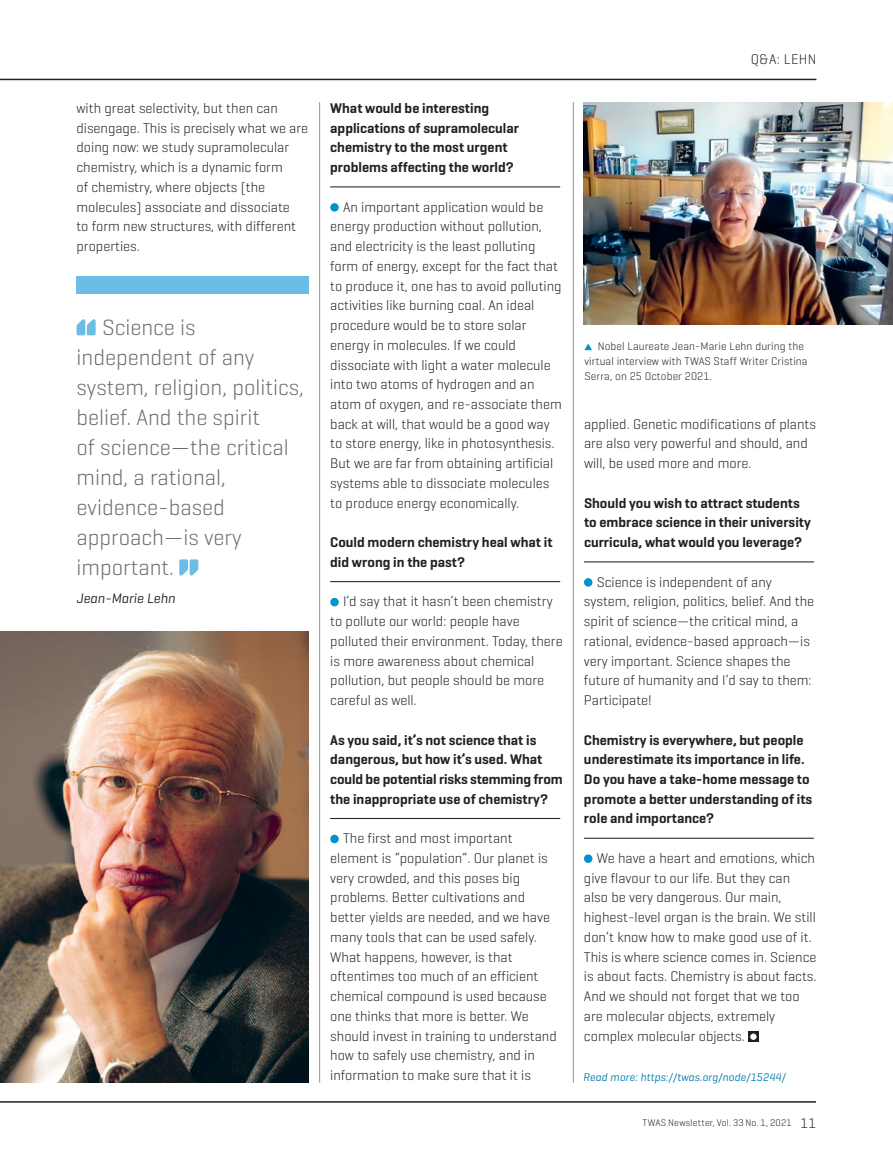
<style>
.page{position:relative;width:893px;height:1170px;background:#fff}
.page>*{position:absolute;margin:0;border:0;box-sizing:border-box;transform-origin:0 0}
.t1{font:300 22.5px/30px "Geogrotesque";color:#6c6d70}
.t2{font:300 14.25px/19.6px "Geogrotesque";color:#231f20}
.t3{font:600 14.25px/19.6px "Geogrotesque";color:#231f20}
.t4{font:italic 13.95px "Geogrotesque";color:#231f20}
.t5{font:300 11.25px/15px "Geogrotesque";letter-spacing:.01em;color:#231f20}
.t6{font:italic 11.25px "Geogrotesque";letter-spacing:.01em;color:#0079ad}
.t7{font:300 9.75px "Geogrotesque";letter-spacing:.02em;color:#231f20}
.s1{font-size:14.25px}
</style>
<div class="page">
<hr style="left:0;top:79px;width:816px;height:1px;background:#231f20">
<hr style="left:0;top:1101px;width:816px;height:1px;background:#231f20">
<hr style="left:319px;top:102px;width:1px;height:980px;background:#939598">
<hr style="left:573px;top:102px;width:1px;height:980px;background:#939598">
<img style="left:0;top:631px;width:309px;height:451px">
<hr style="left:330px;top:186px;width:230px;height:1px;background:#231f20">
<div style="left:330px;top:203px;width:9px;height:9px;background:#0093d0;border-radius:50%"></div>
<hr style="left:330px;top:581px;width:230px;height:1px;background:#231f20">
<div style="left:330px;top:598px;width:9px;height:8px;background:#0093d0;border-radius:50%"></div>
<hr style="left:330px;top:817px;width:230px;height:2px;background:#231f20">
<svg style="left:330px;top:834px;width:9px;height:9px"></svg>
<hr style="left:584px;top:561px;width:230px;height:1px;background:#231f20">
<div style="left:584px;top:578px;width:8px;height:8px;background:#0093d0;border-radius:50%"></div>
<hr style="left:584px;top:837px;width:230px;height:1px;background:#231f20">
<div style="left:584px;top:854px;width:8px;height:8px;background:#0093d0;border-radius:50%"></div>
<svg style="left:748px;top:1031px;width:11px;height:10px"></svg>
<div style="left:750px;top:1033px;width:7px;height:6px;background:#fff;border-radius:50%"></div>
<svg style="left:584px;top:343px;width:8px;height:7px"></svg>
<div style="left:77px;top:276px;width:232px;height:17px;background:#6bbde5"></div>
<svg style="left:77px;top:319px;width:19px;height:16px"></svg>
<svg style="left:179px;top:559px;width:19px;height:16px"></svg>
<img style="left:583px;top:102px;width:310px;height:222px">
<p class="t2" style="left:77px;top:98px;width:233px">with great selectivity, but then can disengage. This is precisely what we are doing now: we study supramolecular chemistry, which is a dynamic form<br>of chemistry, where objects (the molecules) associate and dissociate<br>to form new structures, with different properties.</p>
<p class="t3" style="left:330px;top:98px;width:190px">What would be interesting applications of supramolecular chemistry to the most urgent problems affecting the world?</p>
<p class="t2" style="left:330px;top:196px;width:233px;text-indent:13px">An important application would be energy production without pollution, and electricity is the least polluting form of energy, except for the fact that to produce it, one has to avoid polluting activities like burning coal. An ideal procedure would be to store solar energy in molecules. If we could dissociate with light a water molecule into two atoms of hydrogen and an atom of oxygen, and re-associate them back at will, that would be a good way to store energy, like in photosynthesis.<br>But we are far from obtaining artificial systems able to dissociate molecules to produce energy economically.</p>
<p class="t3" style="left:330px;top:532px;width:224px">Could modern chemistry heal what it did wrong in the past?</p>
<p class="t2" style="left:330px;top:591px;width:234px;text-indent:13px">I’d say that it hasn’t been chemistry to pollute our world: people have polluted their environment. Today, there is more awareness about chemical pollution, but people should be more careful as well.</p>
<p class="t3" style="left:330px;top:729px;width:234px">As you said, it’s not science that is dangerous, but how it’s used. What could be potential risks stemming from the inappropriate use of chemistry?</p>
<p class="t2" style="left:330px;top:828px;width:228px;text-indent:13px">The first and most important element is “population”. Our planet is very crowded, and this poses big problems. Better cultivations and better yields are needed, and we have many tools that can be used safely.<br>What happens, however, is that oftentimes too much of an efficient chemical compound is used because one thinks that more is better. We should invest in training to understand how to safely use chemistry, and in information to make sure that it is</p>
<h1 class="t1" style="left:77px;top:312px;width:229px;text-indent:25px">Science is independent of any system, religion, politics, belief. And the spirit<br>of science—the critical mind, a rational, evidence-based approach—is very important.</h1>
<p class="t4" style="left:77px;top:589px;width:100px">Jean-Marie Lehn</p>
<p class="t2" style="left:751px;top:49px;width:67px">Q&amp;A: LEHN</p>
<p class="t5" style="left:584px;top:338px;width:225px;text-indent:13px">Nobel Laureate Jean-Marie Lehn during the virtual interview with TWAS Staff Writer Cristina<br>Serra, on 25 October 2021.</p>
<p class="t2" style="left:584px;top:413px;width:233px">applied. Genetic modifications of plants are also very powerful and should, and will, be used more and more.</p>
<p class="t3" style="left:584px;top:493px;width:228px">Should you wish to attract students to embrace science in their university curricula, what would you leverage?</p>
<p class="t2" style="left:584px;top:571px;width:232px;text-indent:13px">Science is independent of any system, religion, politics, belief. And the spirit of science—the critical mind, a rational, evidence-based approach—is very important. Science shapes the future of humanity and I’d say to them:<br>Participate!</p>
<p class="t3" style="left:584px;top:729px;width:230px">Chemistry is everywhere, but people underestimate its importance in life.<br>Do you have a take-home message to promote a better understanding of its role and importance?</p>
<p class="t2" style="left:584px;top:847px;width:234px;text-indent:13px">We have a heart and emotions, which give flavour to our life. But they can also be very dangerous. Our main, highest-level organ is the brain. We still don’t know how to make good use of it.<br>This is where science comes in. Science is about facts. Chemistry is about facts.<br>And we should not forget that we too are molecular objects, extremely complex molecular objects.</p>
<p class="t6" style="left:583px;top:1069px;width:204px">Read more: https://twas.org/node/15244/</p>
<p class="t7" style="left:643px;top:1116px;width:175px">TWAS Newsletter, Vol. 33 No. 1, 2021 <span class="s1">11</span></p>
</div>
